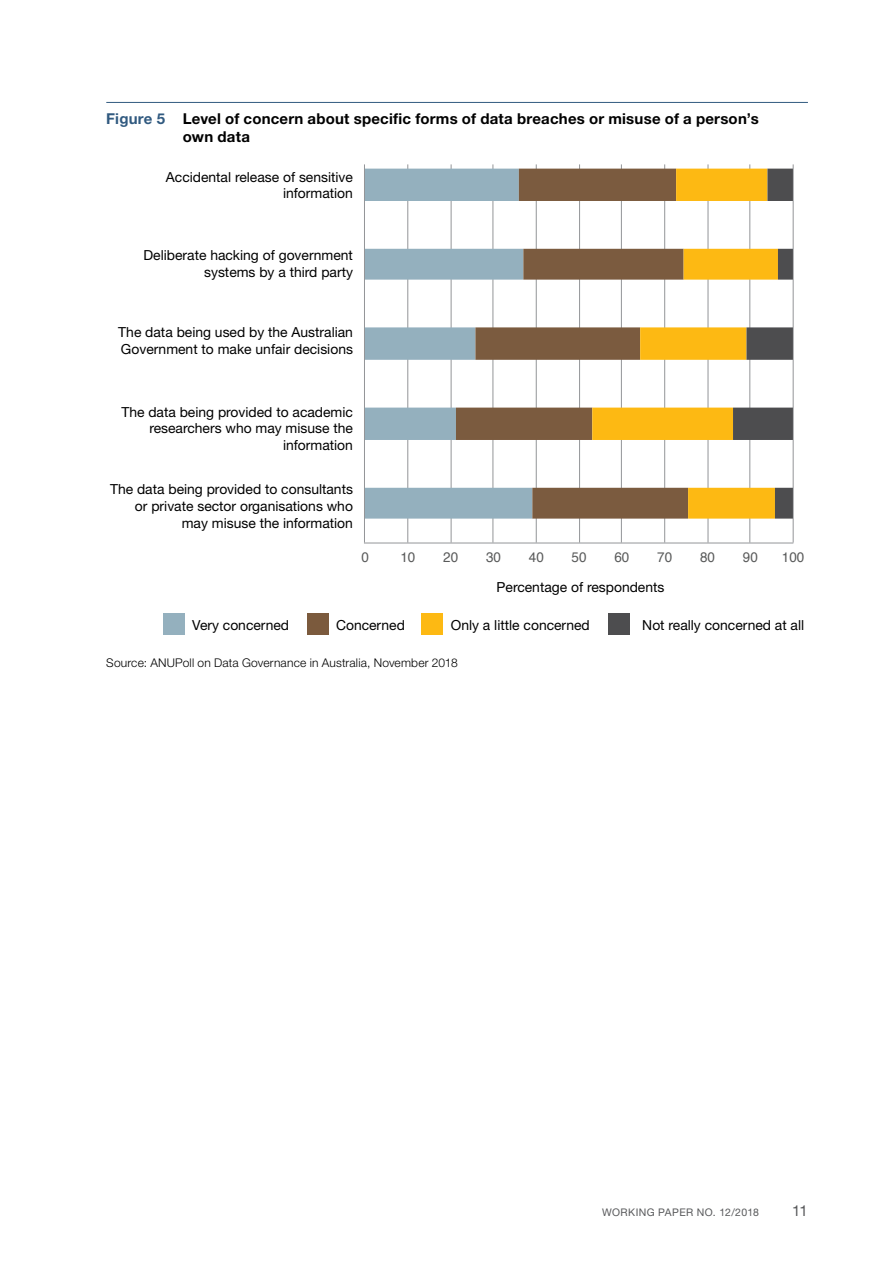
<style>
.page{position:relative;width:893px;height:1263px;background:#fff}
.page>*{position:absolute;margin:0;border:0;box-sizing:border-box;transform-origin:0 0}
.t1{font:700 15px/18px "Helvetica Neue LT Std";letter-spacing:.015em;color:#000}
.t2{font:15px "Helvetica Neue LT Std";color:#58595b}
.t3{font:13.8px/16.6px "Helvetica Neue LT Std";color:#000;text-align:right}
.t4{font:13.8px "Helvetica";color:#595a5a}
.t5{font:300 12px "Helvetica Neue LT Std";letter-spacing:.015em;color:#000}
.t6{font:10.5px "Helvetica Neue LT Std";letter-spacing:.015em;color:#58595b}
.s1{color:#315a80}
</style>
<div class="page">
<hr style="left:106px;top:102px;width:702px;height:1px;background:#315a80">
<hr style="left:408px;top:164px;width:1px;height:378px;background:#939598">
<hr style="left:451px;top:164px;width:1px;height:378px;background:#939598">
<hr style="left:493px;top:164px;width:1px;height:378px;background:#939598">
<hr style="left:536px;top:164px;width:1px;height:378px;background:#939598">
<hr style="left:579px;top:164px;width:1px;height:378px;background:#939598">
<hr style="left:621px;top:164px;width:1px;height:378px;background:#939598">
<hr style="left:664px;top:164px;width:1px;height:378px;background:#939598">
<hr style="left:708px;top:164px;width:1px;height:378px;background:#939598">
<hr style="left:750px;top:164px;width:1px;height:378px;background:#939598">
<hr style="left:793px;top:164px;width:1px;height:378px;background:#939598">
<svg style="left:365px;top:169px;width:91px;height:350px"></svg>
<svg style="left:456px;top:169px;width:136px;height:350px"></svg>
<svg style="left:592px;top:169px;width:141px;height:350px"></svg>
<svg style="left:733px;top:169px;width:60px;height:350px"></svg>
<hr style="left:364px;top:164px;width:1px;height:378px;background:#939598">
<hr style="left:364px;top:543px;width:429px;height:1px;background:#939598">
<div style="left:608px;top:613px;width:22px;height:22px;background:#4d4d4f"></div>
<div style="left:163px;top:613px;width:21px;height:22px;background:#94b0be"></div>
<div style="left:421px;top:613px;width:22px;height:22px;background:#fdb913"></div>
<div style="left:307px;top:613px;width:22px;height:22px;background:#7b5a3d"></div>
<p class="t1" style="left:183px;top:109px;width:577px;text-indent:-77px"><span class="s1">Figure 5</span> Level of concern about specific forms of data breaches or misuse of a person’s own data</p>
<p class="t3" style="left:166px;top:168px;width:189px">Accidental release of sensitive information</p>
<p class="t3" style="left:144px;top:246px;width:211px">Deliberate hacking of government systems by a third party</p>
<p class="t3" style="left:118px;top:324px;width:236px;text-align:left">The data being used by the Australian<br>Government to make unfair decisions</p>
<p class="t3" style="left:121px;top:403px;width:233px">The data being provided to academic researchers who may misuse the information</p>
<p class="t3" style="left:110px;top:481px;width:244px">The data being provided to consultants or private sector organisations who may misuse the information</p>
<p class="t4" style="left:361px;top:546px;width:9px">0</p>
<p class="t4" style="left:400px;top:546px;width:16px">10</p>
<p class="t4" style="left:443px;top:546px;width:16px">20</p>
<p class="t4" style="left:486px;top:546px;width:16px">30</p>
<p class="t4" style="left:529px;top:546px;width:16px">40</p>
<p class="t4" style="left:572px;top:546px;width:16px">50</p>
<p class="t4" style="left:614px;top:546px;width:16px">60</p>
<p class="t4" style="left:657px;top:546px;width:16px">70</p>
<p class="t4" style="left:700px;top:546px;width:16px">80</p>
<p class="t4" style="left:743px;top:546px;width:16px">90</p>
<p class="t4" style="left:782px;top:546px;width:24px">100</p>
<p class="t3" style="left:497px;top:578px;width:169px">Percentage of respondents</p>
<p class="t3" style="left:192px;top:617px;width:98px">Very concerned</p>
<p class="t3" style="left:336px;top:617px;width:70px">Concerned</p>
<p class="t3" style="left:451px;top:617px;width:141px">Only a little concerned</p>
<p class="t3" style="left:642px;top:617px;width:163px">Not really concerned at all</p>
<p class="t5" style="left:106px;top:655px;width:353px">Source: ANUPoll on Data Governance in Australia, November 2018</p>
<p class="t6" style="left:602px;top:1206px;width:18px">Working</p>
<p class="t6" style="left:658px;top:1206px;width:15px">Paper</p>
<p class="t6" style="left:697px;top:1206px;width:64px">No. 12/2018</p>
<p class="t2" style="left:792px;top:1202px;width:17px">11</p>
</div>
